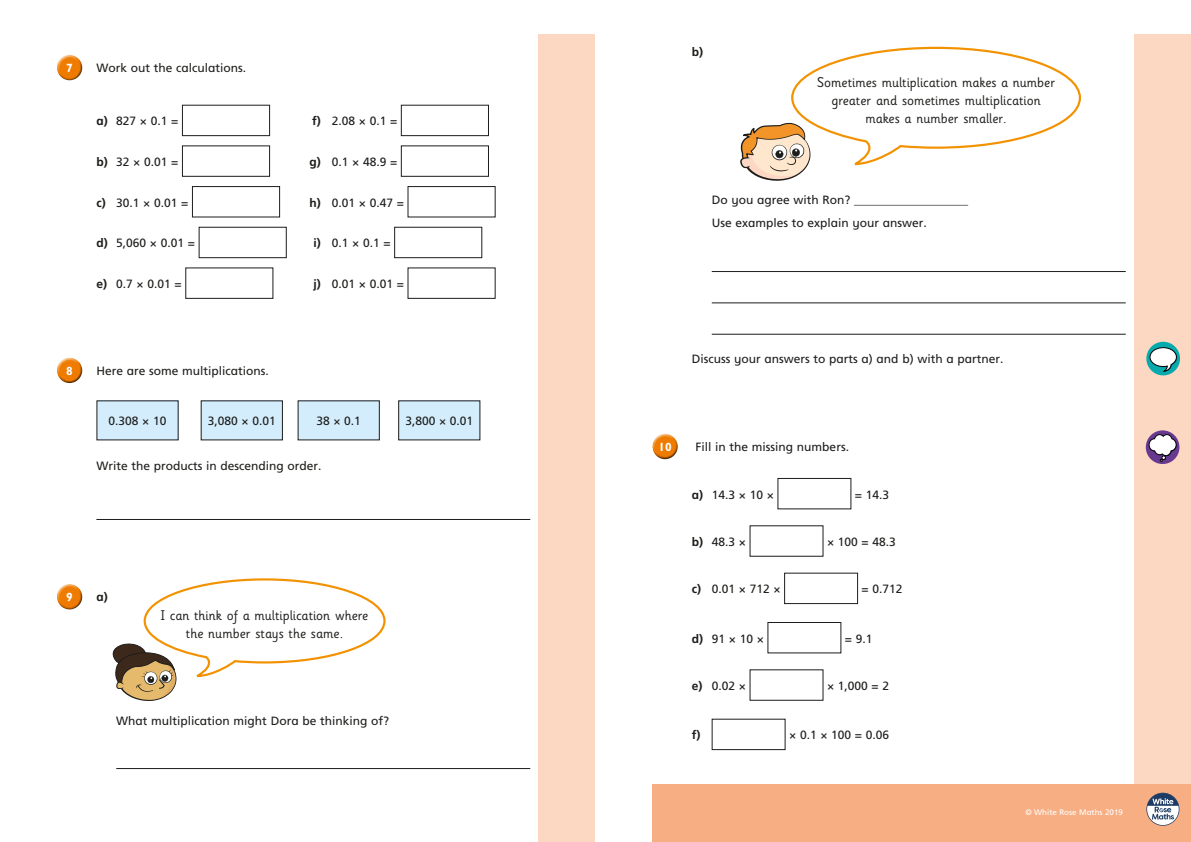
<style>
.page{position:relative;width:1191px;height:842px;background:#fff}
.page>*{position:absolute;margin:0;border:0;box-sizing:border-box;transform-origin:0 0}
.t1{font:14px/18px "Sassoon Infant Std";color:#1d1d1b;text-align:center}
.t2{font:12px/23.7px "Frutiger Inf";color:#1d1d1b}
.t3{font:700 12px "Frutiger Inf";color:#1d1d1b}
.t4{font:700 12px "Gill Infant";color:#fff}
.t5{font:8px "Frutiger Inf";color:#fff}
.s1{font-weight:700}
</style>
<div class="page">
<div style="left:539px;top:34px;width:99px;height:808px;background:#fcd8c2"></div>
<div style="left:595px;top:0;width:48px;height:842px;background:#fff"></div>
<div style="left:1134px;top:34px;width:57px;height:808px;background:#fcd8c2"></div>
<hr style="left:96px;top:519px;width:434px;height:1px;background:#1d1d1b">
<hr style="left:116px;top:768px;width:414px;height:1px;background:#1d1d1b">
<div style="left:57px;top:54px;width:26px;height:21px;background:#fff;opacity:.75"></div>
<div style="left:57px;top:59px;width:27px;height:22px;background:#1d1d1b;opacity:.75"></div>
<div style="left:182px;top:105px;width:88px;height:31px;border:1px solid #1d1d1b"></div>
<div style="left:401px;top:105px;width:88px;height:31px;border:1px solid #1d1d1b"></div>
<div style="left:182px;top:145px;width:88px;height:32px;border:1px solid #1d1d1b"></div>
<div style="left:401px;top:145px;width:88px;height:32px;border:1px solid #1d1d1b"></div>
<div style="left:192px;top:186px;width:88px;height:31px;border:1px solid #1d1d1b"></div>
<div style="left:407px;top:186px;width:88px;height:31px;border:1px solid #1d1d1b"></div>
<div style="left:199px;top:227px;width:88px;height:31px;border:1px solid #1d1d1b"></div>
<div style="left:394px;top:227px;width:88px;height:31px;border:1px solid #1d1d1b"></div>
<div style="left:185px;top:268px;width:88px;height:31px;border:1px solid #1d1d1b"></div>
<div style="left:407px;top:268px;width:88px;height:31px;border:1px solid #1d1d1b"></div>
<div style="left:57px;top:357px;width:26px;height:21px;background:#fff;opacity:.75"></div>
<div style="left:57px;top:361px;width:27px;height:23px;background:#1d1d1b;opacity:.75"></div>
<div style="left:97px;top:401px;width:81px;height:39px;background:#d4edfc"></div>
<div style="left:201px;top:401px;width:81px;height:39px;background:#d4edfc"></div>
<div style="left:298px;top:401px;width:81px;height:39px;background:#d4edfc"></div>
<div style="left:399px;top:401px;width:81px;height:39px;background:#d4edfc"></div>
<div style="left:57px;top:583px;width:26px;height:21px;background:#fff;opacity:.75"></div>
<div style="left:57px;top:588px;width:27px;height:22px;background:#1d1d1b;opacity:.75"></div>
<div style="left:652px;top:785px;width:539px;height:57px;background:#f7ae83"></div>
<svg style="left:1146px;top:793px;width:33px;height:33px"></svg>
<hr style="left:711px;top:271px;width:414px;height:1px;background:#1d1d1b">
<hr style="left:711px;top:302px;width:414px;height:1px;background:#1d1d1b">
<hr style="left:711px;top:334px;width:414px;height:1px;background:#1d1d1b">
<div style="left:652px;top:433px;width:26px;height:21px;background:#fff;opacity:.75"></div>
<div style="left:652px;top:437px;width:27px;height:23px;background:#1d1d1b;opacity:.75"></div>
<div style="left:777px;top:478px;width:74px;height:31px;border:1px solid #1d1d1b"></div>
<div style="left:749px;top:525px;width:74px;height:32px;border:1px solid #1d1d1b"></div>
<div style="left:784px;top:573px;width:74px;height:31px;border:1px solid #1d1d1b"></div>
<div style="left:767px;top:622px;width:74px;height:31px;border:1px solid #1d1d1b"></div>
<div style="left:749px;top:669px;width:74px;height:32px;border:1px solid #1d1d1b"></div>
<div style="left:711px;top:719px;width:74px;height:31px;border:1px solid #1d1d1b"></div>
<div style="left:1146px;top:342px;width:34px;height:33px;background:#06aaad;border-radius:50%"></div>
<svg style="left:1149px;top:347px;width:28px;height:25px"></svg>
<svg style="left:740px;top:46px;width:341px;height:135px"></svg>
<svg style="left:112px;top:578px;width:274px;height:123px"></svg>
<svg style="left:1145px;top:430px;width:34px;height:34px"></svg>
<svg style="left:1148px;top:434px;width:28px;height:28px"></svg>
<p class="t4" style="left:66px;top:61px;width:8px">7</p>
<p class="t2" style="left:96px;top:56px;width:151px">Work out the calculations.</p>
<p class="t2" style="left:96px;top:109px;width:83px"><span class="s1">a)</span> 827 × 0.1 =</p>
<p class="t2" style="left:312px;top:109px;width:87px"><span class="s1">f)</span> 2.08 × 0.1 =</p>
<p class="t2" style="left:96px;top:150px;width:83px"><span class="s1">b)</span> 32 × 0.01 =</p>
<p class="t2" style="left:309px;top:150px;width:89px"><span class="s1">g)</span> 0.1 × 48.9 =</p>
<p class="t2" style="left:96px;top:191px;width:93px"><span class="s1">c)</span> 30.1 × 0.01 =</p>
<p class="t2" style="left:309px;top:191px;width:96px"><span class="s1">h)</span> 0.01 × 0.47 =</p>
<p class="t2" style="left:96px;top:231px;width:100px"><span class="s1">d)</span> 5,060 × 0.01 =</p>
<p class="t2" style="left:313px;top:231px;width:79px"><span class="s1">i)</span> 0.1 × 0.1 =</p>
<p class="t2" style="left:96px;top:272px;width:87px"><span class="s1">e)</span> 0.7 × 0.01 =</p>
<p class="t2" style="left:313px;top:272px;width:92px"><span class="s1">j)</span> 0.01 × 0.01 =</p>
<p class="t4" style="left:66px;top:364px;width:8px">8</p>
<p class="t2" style="left:96px;top:359px;width:174px">Here are some multiplications.</p>
<p class="t2" style="left:109px;top:409px;width:59px">0.308 × 10</p>
<p class="t2" style="left:208px;top:409px;width:69px">3,080 × 0.01</p>
<p class="t2" style="left:316px;top:409px;width:46px">38 × 0.1</p>
<p class="t2" style="left:405px;top:409px;width:69px">3,800 × 0.01</p>
<p class="t2" style="left:96px;top:454px;width:227px">Write the products in descending order.</p>
<p class="t4" style="left:66px;top:590px;width:8px">9</p>
<p class="t3" style="left:96px;top:590px;width:13px">a)</p>
<p class="t1" style="left:161px;top:606px;width:209px">I can think of a multiplication where the number stays the same.</p>
<p class="t2" style="left:116px;top:708px;width:274px">What multiplication might Dora be thinking of?</p>
<p class="t3" style="left:692px;top:45px;width:13px">b)</p>
<p class="t1" style="left:817px;top:74px;width:239px">Sometimes multiplication makes a number greater and sometimes multiplication makes a number smaller.</p>
<p class="t2" style="left:712px;top:188px;width:258px">Do you agree with Ron? ___________________<br>Use examples to explain your answer.</p>
<p class="t2" style="left:692px;top:347px;width:313px">Discuss your answers to parts a) and b) with a partner.</p>
<p class="t4" style="left:658px;top:440px;width:15px">10</p>
<p class="t2" style="left:695px;top:435px;width:155px">Fill in the missing numbers.</p>
<p class="t2" style="left:692px;top:482px;width:83px"><span class="s1">a)</span> 14.3 × 10 ×</p>
<p class="t2" style="left:855px;top:482px;width:36px">= 14.3</p>
<p class="t2" style="left:692px;top:530px;width:56px"><span class="s1">b)</span> 48.3 ×</p>
<p class="t2" style="left:827px;top:530px;width:70px">× 100 = 48.3</p>
<p class="t2" style="left:692px;top:577px;width:90px"><span class="s1">c)</span> 0.01 × 712 ×</p>
<p class="t2" style="left:861px;top:577px;width:42px">= 0.712</p>
<p class="t2" style="left:692px;top:626px;width:73px"><span class="s1">d)</span> 91 × 10 ×</p>
<p class="t2" style="left:845px;top:626px;width:29px">= 9.1</p>
<p class="t2" style="left:692px;top:674px;width:56px"><span class="s1">e)</span> 0.02 ×</p>
<p class="t2" style="left:827px;top:674px;width:64px">× 1,000 = 2</p>
<p class="t3" style="left:692px;top:728px;width:10px">f)</p>
<p class="t2" style="left:789px;top:723px;width:101px">× 0.1 × 100 = 0.06</p>
<p class="t5" style="left:1025px;top:808px;width:99px">© White Rose Maths 2019</p>
</div>
